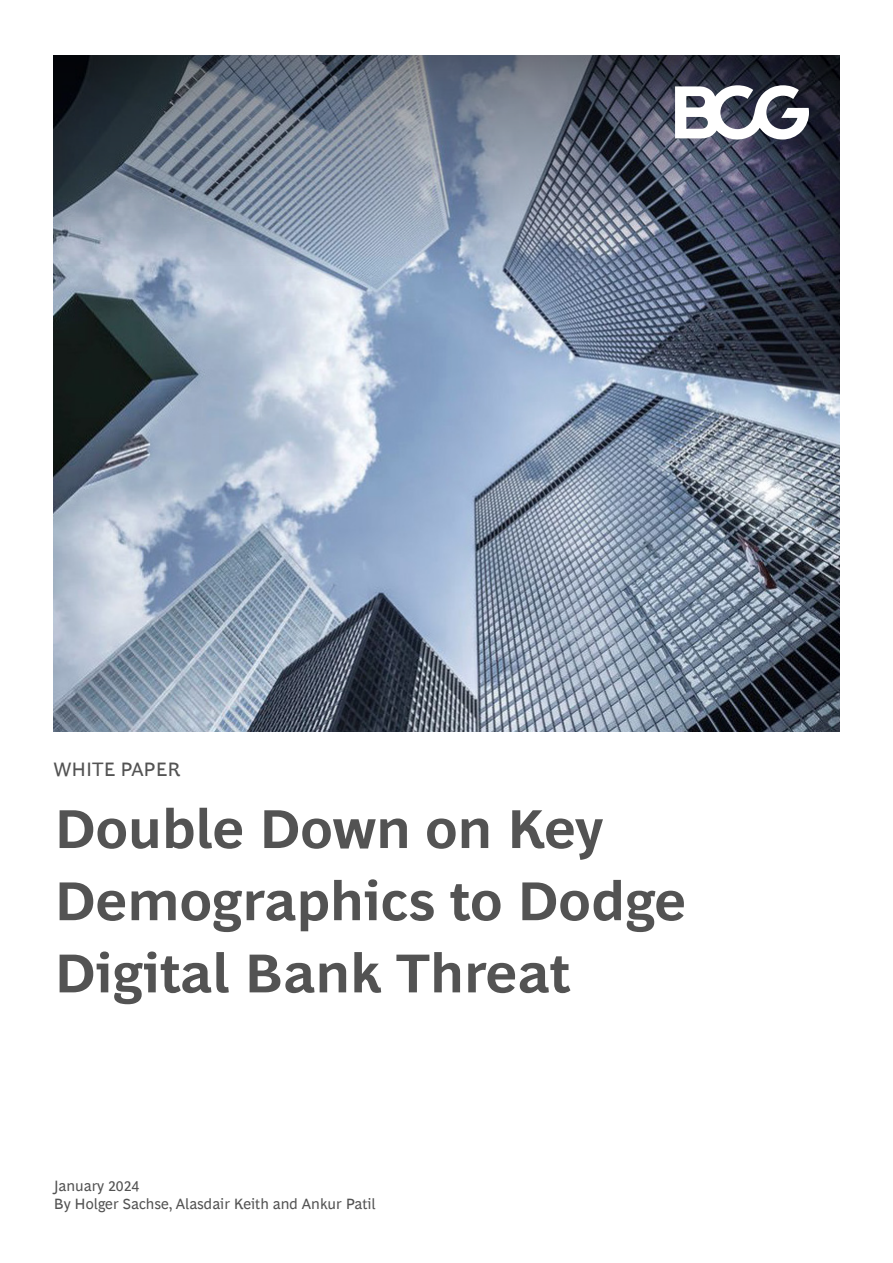
<style>
.page{position:relative;width:893px;height:1263px;background:#fff}
.page>*{position:absolute;margin:0;border:0;box-sizing:border-box;transform-origin:0 0}
.t1{font:700 55.5px/72.2px "Henderson BCG Sans";color:#535353}
.t2{font:19.5px "Henderson BCG Sans";color:#535353}
.t3{font:15px/18px "Henderson BCG Sans";color:#535353}
</style>
<div class="page">
<img style="left:54px;top:266px;width:785px;height:465px">
<svg style="left:54px;top:55px;width:785px;height:211px;background:#656f80"></svg>
<svg style="left:675px;top:85px;width:134px;height:55px"></svg>
<h2 class="t2" style="left:54px;top:755px;width:128px">WHITE PAPER</h2>
<h1 class="t1" style="left:54px;top:788px;width:634px">Double Down on Key<br>Demographics to Dodge<br>Digital Bank Threat</h1>
<p class="t3" style="left:54px;top:1175px;width:323px">January 2024<br>By Holger Sachse, Alasdair Keith and Ankur Patil</p>
</div>
